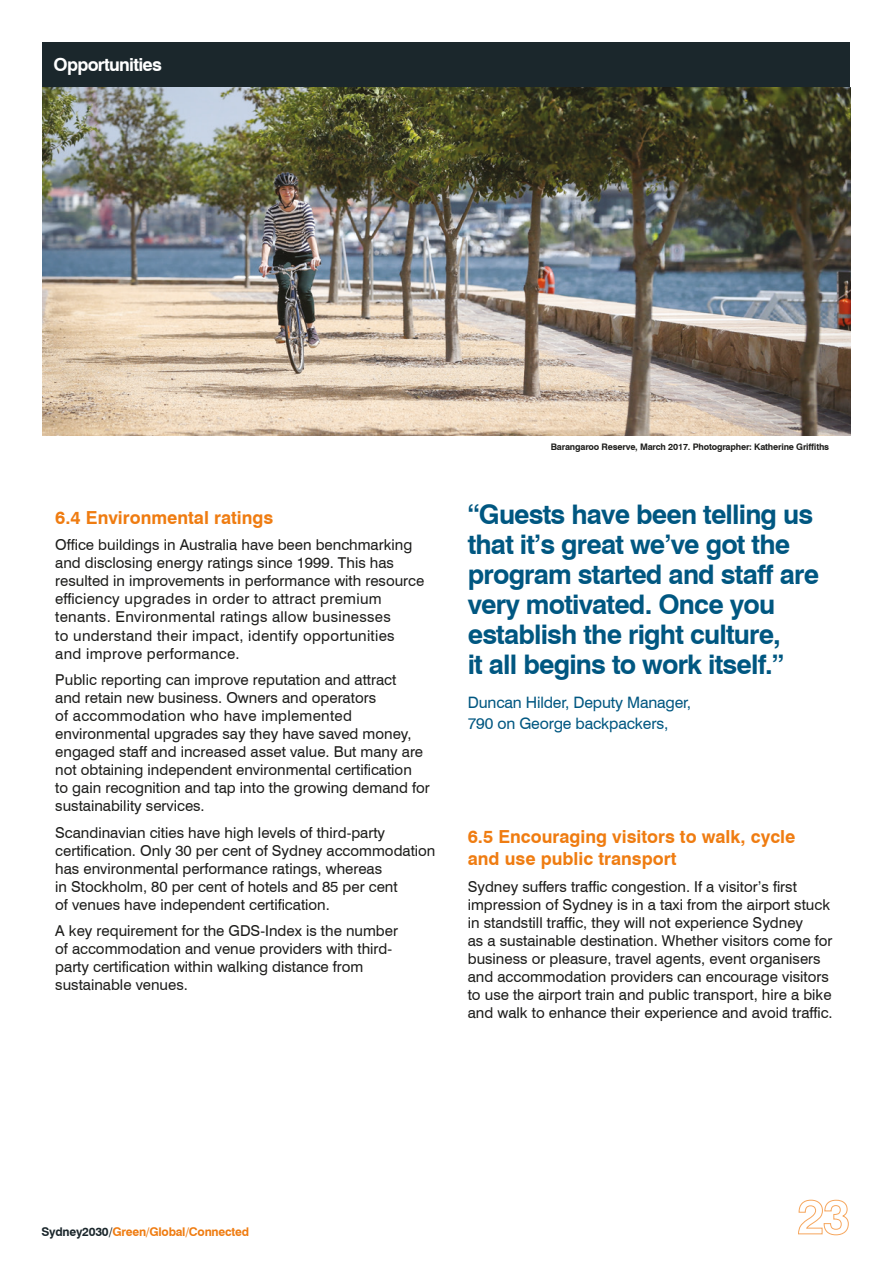
<style>
.page{position:relative;width:893px;height:1263px;background:#fff}
.page>*{position:absolute;margin:0;border:0;box-sizing:border-box;transform-origin:0 0}
.t1{font:700 27px/30px "Swiss 721 BT";letter-spacing:-.03em;color:#005781}
.t2{font:700 18px/22.5px "Swiss 721 BT";color:#ef7c11}
.t3{font:700 18px "Swiss 721 BT";letter-spacing:-.04em;color:#fff}
.t4{font:15.75px/21px "Swiss 721 BT";letter-spacing:-.01em;color:#005781}
.t5{font:15px/18px "Swiss 721 BT";color:#1d1d1b}
.t6{font:15px/18px "Swiss 721 BT";letter-spacing:.02em;color:#1d1d1b}
.t7{font:700 12px "Swiss 721 BT";letter-spacing:-.02em;color:#ef7c11}
.t8{font:700 9px "Swiss 721 BT";letter-spacing:-.02em;color:#1d1d1b}
.s1{color:#1b272c}
</style>
<div class="page">
<img style="left:43px;top:87px;width:807px;height:349px">
<svg style="left:798px;top:1199px;width:51px;height:36px"></svg>
<div style="left:43px;top:43px;width:807px;height:44px;background:#1b272c"></div>
<p class="t3" style="left:54px;top:54px;width:110px">Opportunities</p>
<h3 class="t2" style="left:55px;top:506px;width:220px">6.4 Environmental ratings</h3>
<p class="t6" style="left:55px;top:536px;width:371px">Office buildings in Australia have been benchmarking and disclosing energy ratings since 1999. This has resulted in improvements in performance with resource efficiency upgrades in order to attract premium tenants. Environmental ratings allow businesses<br>to understand their impact, identify opportunities and improve performance.</p>
<p class="t5" style="left:55px;top:670px;width:376px">Public reporting can improve reputation and attract<br>and retain new business. Owners and operators<br>of accommodation who have implemented environmental upgrades say they have saved money, engaged staff and increased asset value. But many are not obtaining independent environmental certification<br>to gain recognition and tap into the growing demand for sustainability services.</p>
<p class="t5" style="left:55px;top:823px;width:382px">Scandinavian cities have high levels of third-party certification. Only 30 per cent of Sydney accommodation has environmental performance ratings, whereas<br>in Stockholm, 80 per cent of hotels and 85 per cent<br>of venues have independent certification.</p>
<p class="t5" style="left:55px;top:921px;width:344px">A key requirement for the GDS-Index is the number of accommodation and venue providers with third&shy;party certification within walking distance from sustainable venues.</p>
<p class="t8" style="left:551px;top:442px;width:280px">Barangaroo Reserve, March 2017. Photographer: Katherine Griffiths</p>
<p class="t1" style="left:468px;top:499px;width:353px">“Guests have been telling us that it’s great we’ve got the program started and staff are very motivated. Once you establish the right culture,<br>it all begins to work itself.”</p>
<p class="t4" style="left:468px;top:692px;width:225px">Duncan Hilder, Deputy Manager,<br>790 on George backpackers,</p>
<h3 class="t2" style="left:468px;top:825px;width:329px">6.5 Encouraging visitors to walk, cycle and use public transport</h3>
<p class="t5" style="left:468px;top:877px;width:366px">Sydney suffers traffic congestion. If a visitor’s first impression of Sydney is in a taxi from the airport stuck in standstill traffic, they will not experience Sydney<br>as a sustainable destination. Whether visitors come for business or pleasure, travel agents, event organisers and accommodation providers can encourage visitors to use the airport train and public transport, hire a bike and walk to enhance their experience and avoid traffic.</p>
<p class="t7" style="left:41px;top:1224px;width:209px"><span class="s1">Sydney2030/</span>Green/Global/Connected</p>
</div>
